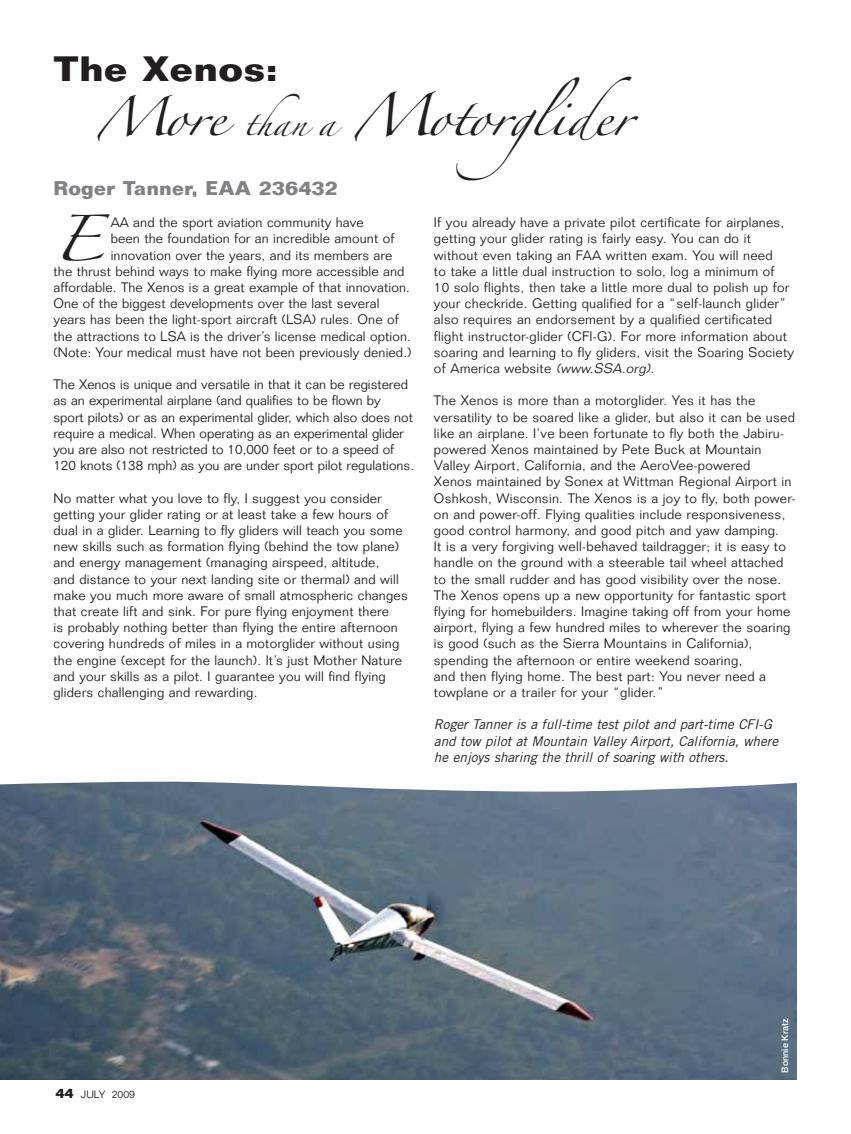
<style>
.page{position:relative;width:851px;height:1134px;background:#fff}
.page>*{position:absolute;margin:0;border:0;box-sizing:border-box;transform-origin:0 0}
.t1{font:41.25px "Zapfino";color:#231f20}
.t2{font:34.5px "Zapfino";letter-spacing:.01em;color:#231f20;scale:1.1 1}
.t3{font:700 34.5px "Folio";letter-spacing:.01em;color:#231f20;scale:1.1 1}
.t4{font:700 19.5px "Folio";letter-spacing:.01em;color:#808285}
.t5{font:300 13.5px/16.2px "Folio";letter-spacing:.02em;color:#231f20}
.t6{font:300 13.5px/16.2px "Folio";color:#231f20}
.t7{font:italic 13.5px/16.2px "Trade Gothic";color:#231f20}
.t8{font:300 10.5px "Folio";color:#231f20}
.t9{font:500 9px "Helvetica Neue";color:#fff}
.s1{font-size:22.5px}
.s2{font-size:37.5px}
.s3{font-style:italic}
.s4{font-weight:700;font-size:13.5px}
</style>
<div class="page">
<img style="left:0;top:792px;width:796px;height:288px">
<svg style="left:0;top:781px;width:797px;height:11px"></svg>
<h2 class="t3" style="left:53px;top:48px;width:206px">The Xenos:</h2>
<h2 class="t2" style="left:96px;top:103px;width:488px">More <span class="s1">than a</span> <span class="s2">M</span>otorglider</h2>
<h3 class="t4" style="left:53px;top:176px;width:286px">Roger Tanner, EAA 236432</h3>
<p class="t5" style="left:434px;top:214px;width:361px">If you already have a private pilot certificate for airplanes, getting your glider rating is fairly easy. You can do it without even taking an FAA written exam. You will need<br>to take a little dual instruction to solo, log a minimum of<br>10 solo flights, then take a little more dual to polish up for your checkride. Getting qualified for a “self-launch glider” also requires an endorsement by a qualified certificated flight instructor-glider (CFI-G). For more information about soaring and learning to fly gliders, visit the Soaring Society of America website <span class="s3">(www.SSA.org).</span></p>
<p class="t5" style="left:434px;top:393px;width:363px">The Xenos is more than a motorglider. Yes it has the versatility to be soared like a glider, but also it can be used like an airplane. I’ve been fortunate to fly both the Jabiru&shy;powered Xenos maintained by Pete Buck at Mountain Valley Airport, California, and the AeroVee-powered<br>Xenos maintained by Sonex at Wittman Regional Airport in Oshkosh, Wisconsin. The Xenos is a joy to fly, both power&shy;on and power-off. Flying qualities include responsiveness, good control harmony, and good pitch and yaw damping.<br>It is a very forgiving well-behaved taildragger; it is easy to handle on the ground with a steerable tail wheel attached to the small rudder and has good visibility over the nose.<br>The Xenos opens up a new opportunity for fantastic sport flying for homebuilders. Imagine taking off from your home airport, flying a few hundred miles to wherever the soaring is good (such as the Sierra Mountains in California), spending the afternoon or entire weekend soaring,<br>and then flying home. The best part: You never need a towplane or a trailer for your “glider.”</p>
<p class="t7" style="left:434px;top:716px;width:345px">Roger Tanner is a full-time test pilot and part-time CFI-G and tow pilot at Mountain Valley Airport, California, where he enjoys sharing the thrill of soaring with others.</p>
<h1 class="t1" style="left:53px;top:221px;width:51px">E</h1>
<p class="t5" style="left:111px;top:214px;width:254px">AA and the sport aviation community have</p>
<p class="t5" style="left:111px;top:231px;width:285px">been the foundation for an incredible amount of</p>
<p class="t5" style="left:111px;top:247px;width:283px">innovation over the years, and its members are</p>
<p class="t5" style="left:53px;top:263px;width:352px">the thrust behind ways to make flying more accessible and</p>
<p class="t5" style="left:53px;top:279px;width:358px">affordable. The Xenos is a great example of that innovation.</p>
<p class="t5" style="left:53px;top:295px;width:327px">One of the biggest developments over the last several</p>
<p class="t5" style="left:53px;top:312px;width:347px">years has been the light-sport aircraft (LSA) rules. One of</p>
<p class="t5" style="left:53px;top:328px;width:359px">the attractions to LSA is the driver’s license medical option.</p>
<p class="t5" style="left:53px;top:344px;width:359px">(Note: Your medical must have not been previously denied.)</p>
<p class="t6" style="left:53px;top:376px;width:362px">The Xenos is unique and versatile in that it can be registered as an experimental airplane (and qualifies to be flown by sport pilots) or as an experimental glider, which also does not require a medical. When operating as an experimental glider you are also not restricted to 10,000 feet or to a speed of 120 knots (138 mph) as you are under sport pilot regulations.</p>
<p class="t5" style="left:53px;top:490px;width:356px">No matter what you love to fly, I suggest you consider getting your glider rating or at least take a few hours of dual in a glider. Learning to fly gliders will teach you some new skills such as formation flying (behind the tow plane) and energy management (managing airspeed, altitude,<br>and distance to your next landing site or thermal) and will make you much more aware of small atmospheric changes that create lift and sink. For pure flying enjoyment there<br>is probably nothing better than flying the entire afternoon covering hundreds of miles in a motorglider without using the engine (except for the launch). It’s just Mother Nature and your skills as a pilot. I guarantee you will find flying gliders challenging and rewarding.</p>
<p class="t8" style="left:56px;top:1088px;width:81px"><span class="s4">44</span> JULY 2009</p>
<p class="t9" style="left:779px;top:1073px;width:55px;rotate:-90deg">Bonnie Kratz</p>
</div>
